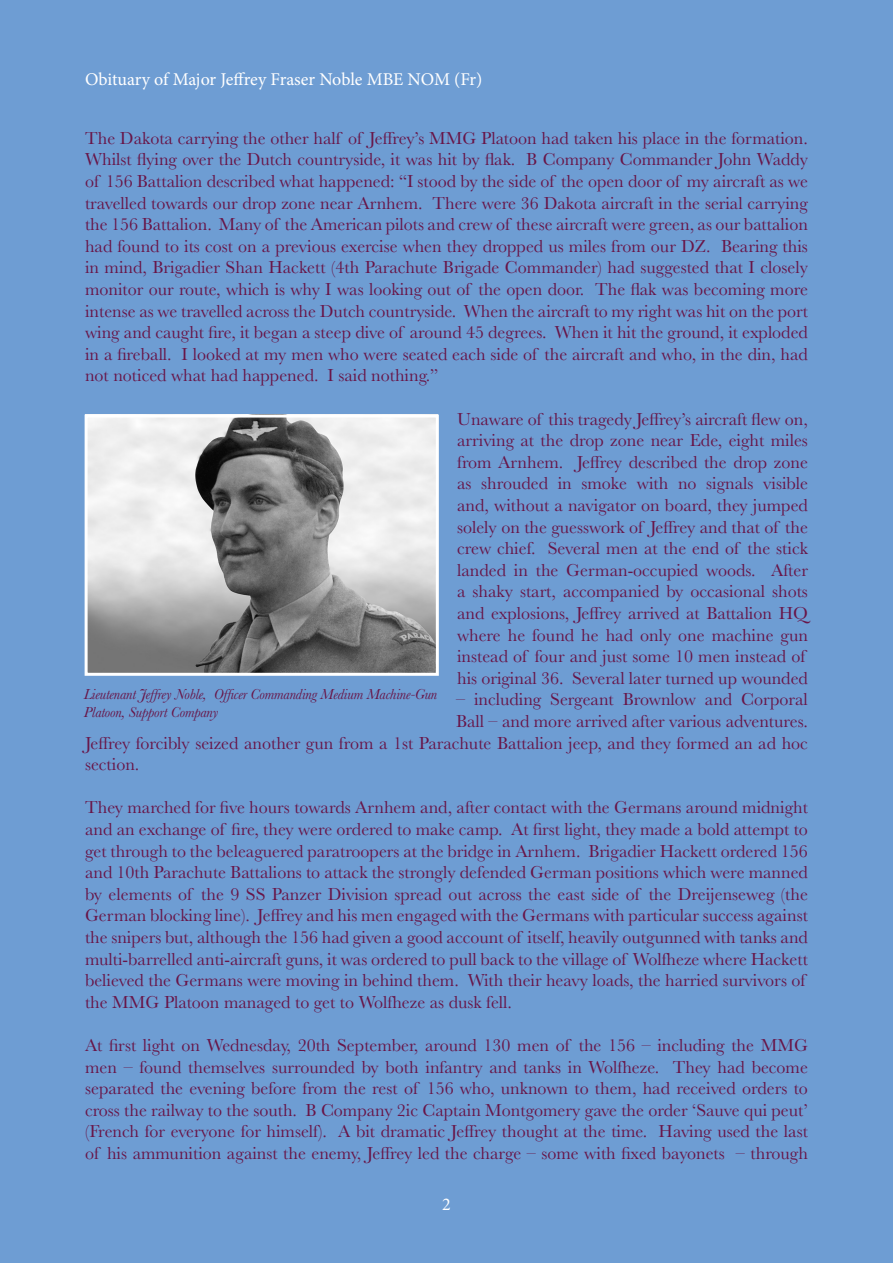
<style>
.page{position:relative;width:893px;height:1263px;background:#6e9dd3}
.page>*{position:absolute;margin:0;border:0;box-sizing:border-box;transform-origin:0 0}
.Body_Copy{font:18px/21.6px "Baskerville";color:#681548;text-align:justify}
.t1{font:18px "Minion Pro";letter-spacing:-.005em;color:#fff}
.Image_caption{font:italic 15px/18px "Baskerville";letter-spacing:-.01em;color:#681548}
</style>
<div class="page">
<img style="left:89px;top:418px;width:346px;height:254px">
<div style="left:85px;top:414px;width:354px;height:262px;border:3px solid #fff"></div>
<p class="t1" style="left:85px;top:68px;width:399px">Obituary of Major Jeffrey Fraser Noble MBE NOM (Fr)</p>
<p class="Body_Copy" style="left:85px;top:127px;width:724px">The Dakota carrying the other half of Jeffrey’s MMG Platoon had taken his place in the formation.<br>Whilst flying over the Dutch countryside, it was hit by flak. B Company Commander John Waddy of 156 Battalion described what happened: “I stood by the side of the open door of my aircraft as we travelled towards our drop zone near Arnhem. There were 36 Dakota aircraft in the serial carrying the 156 Battalion. Many of the American pilots and crew of these aircraft were green, as our battalion had found to its cost on a previous exercise when they dropped us miles from our DZ. Bearing this in mind, Brigadier Shan Hackett (4th Parachute Brigade Commander) had suggested that I closely monitor our route, which is why I was looking out of the open door. The flak was becoming more intense as we travelled across the Dutch countryside. When the aircraft to my right was hit on the port wing and caught fire, it began a steep dive of around 45 degrees. When it hit the ground, it exploded in a fireball. I looked at my men who were seated each side of the aircraft and who, in the din, had not noticed what had happened. I said nothing.”</p>
<p class="Body_Copy" style="left:457px;top:408px;width:352px;text-align:left">Unaware of this tragedy Jeffrey’s aircraft flew on, arriving at the drop zone near Ede, eight miles from Arnhem. Jeffrey described the drop zone as shrouded in smoke with no signals visible and, without a navigator on board, they jumped solely on the guesswork of Jeffrey and that of the crew chief. Several men at the end of the stick landed in the German-occupied woods. After a shaky start, accompanied by occasional shots and explosions, Jeffrey arrived at Battalion HQ where he found he had only one machine gun instead of four and just some 10 men instead of his original 36. Several later turned up wounded</p>
<p class="Body_Copy" style="left:456px;top:689px;width:353px">– including Sergeant Brownlow and Corporal</p>
<p class="Body_Copy" style="left:456px;top:711px;width:353px">Ball – and more arrived after various adventures.</p>
<p class="Body_Copy" style="left:85px;top:732px;width:724px">Jeffrey forcibly seized another gun from a 1st Parachute Battalion jeep, and they formed an ad hoc</p>
<p class="Body_Copy" style="left:85px;top:754px;width:56px">section.</p>
<p class="Body_Copy" style="left:85px;top:797px;width:724px;text-align:left">They marched for five hours towards Arnhem and, after contact with the Germans around midnight and an exchange of fire, they were ordered to make camp. At first light, they made a bold attempt to get through to the beleaguered paratroopers at the bridge in Arnhem. Brigadier Hackett ordered 156 and 10th Parachute Battalions to attack the strongly defended German positions which were manned by elements of the 9 SS Panzer Division spread out across the east side of the Dreijenseweg (the German blocking line). Jeffrey and his men engaged with the Germans with particular success against the snipers but, although the 156 had given a good account of itself, heavily outgunned with tanks and multi-barrelled anti-aircraft guns, it was ordered to pull back to the village of Wolfheze where Hackett believed the Germans were moving in behind them. With their heavy loads, the harried survivors of the MMG Platoon managed to get to Wolfheze as dusk fell.</p>
<p class="Body_Copy" style="left:85px;top:1035px;width:724px">At first light on Wednesday, 20th September, around 130 men of the 156 – including the MMG men – found themselves surrounded by both infantry and tanks in Wolfheze. They had become separated the evening before from the rest of 156 who, unknown to them, had received orders to cross the railway to the south. B Company 2ic Captain Montgomery gave the order ‘Sauve qui peut’ (French for everyone for himself). A bit dramatic Jeffrey thought at the time. Having used the last of his ammunition against the enemy, Jeffrey led the charge – some with fixed bayonets – through</p>
<p class="Image_caption" style="left:84px;top:685px;width:355px">Lieutenant Jeffrey Noble, Officer Commanding Medium Machine-Gun<br>Platoon, Support Company</p>
<p class="t1" style="left:442px;top:1192px;width:10px">2</p>
</div>
